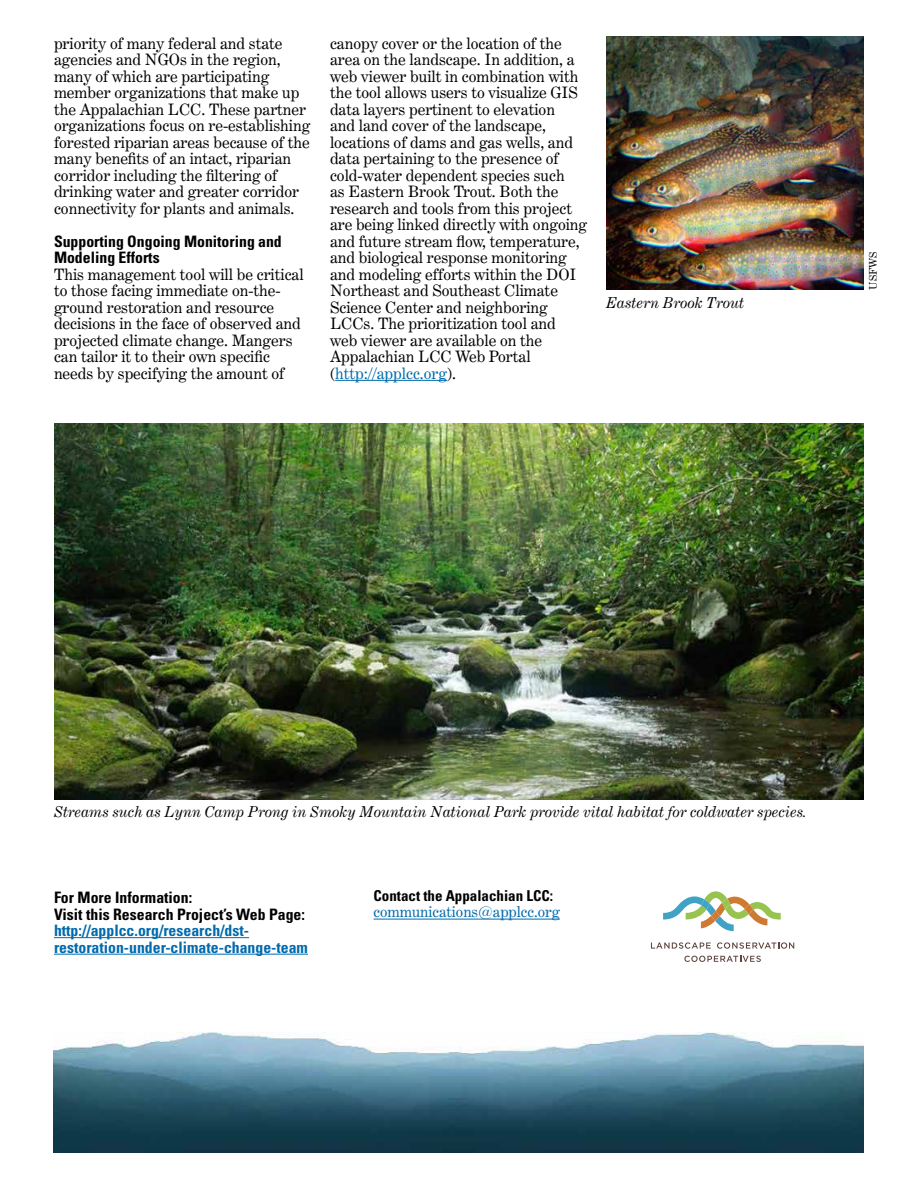
<style>
.page{position:relative;width:918px;height:1188px;background:#fff}
.page>*{position:absolute;margin:0;border:0;box-sizing:border-box;transform-origin:0 0}
.t1{font:15.75px/16.5px "Century Expanded BT";color:#000}
.t2{font:700 condensed 15.75px/16.5px "Univers";color:#000}
.t3{font:700 condensed 15.75px/16.5px "Univers";color:#006aad}
.t4{font:italic 15px "Century Expanded BT";color:#000}
.t5{font:700 condensed 15px "Univers";color:#000}
.t6{font:15px "Century Expanded BT";color:#006aad}
.t7{font:10.5px "Century Expanded BT";color:#000}
.s1{color:#006bae}
</style>
<div class="page">
<svg style="left:663px;top:891px;width:118px;height:40px"></svg>
<svg style="left:651px;top:942px;width:60px;height:7px"></svg>
<svg style="left:717px;top:942px;width:77px;height:7px"></svg>
<svg style="left:684px;top:956px;width:77px;height:6px"></svg>
<img style="left:606px;top:36px;width:258px;height:254px">
<img style="left:54px;top:423px;width:810px;height:377px">
<hr style="left:54px;top:937px;width:195px;height:1px;background:#006aad">
<hr style="left:54px;top:954px;width:254px;height:1px;background:#006aad">
<hr style="left:374px;top:919px;width:186px;height:1px;background:#006aad">
<hr style="left:335px;top:380px;width:112px;height:1px;background:#006bae">
<img style="left:54px;top:1032px;width:810px;height:120px">
<p class="t1" style="left:54px;top:35px;width:258px">priority of many federal and state agencies and NGOs in the region, many of which are participating member organizations that make up the Appalachian LCC. These partner organizations focus on re-establishing forested riparian areas because of the many benefits of an intact, riparian corridor including the filtering of drinking water and greater corridor connectivity for plants and animals.</p>
<p class="t2" style="left:54px;top:233px;width:229px">Supporting Ongoing Monitoring and<br>Modeling Efforts</p>
<p class="t1" style="left:54px;top:266px;width:251px">This management tool will be critical to those facing immediate on-the&shy;ground restoration and resource decisions in the face of observed and projected climate change. Mangers can tailor it to their own specific needs by specifying the amount of</p>
<p class="t1" style="left:330px;top:35px;width:259px">canopy cover or the location of the area on the landscape. In addition, a web viewer built in combination with the tool allows users to visualize GIS data layers pertinent to elevation<br>and land cover of the landscape, locations of dams and gas wells, and data pertaining to the presence of cold-water dependent species such<br>as Eastern Brook Trout. Both the research and tools from this project are being linked directly with ongoing and future stream flow, temperature, and biological response monitoring and modeling efforts within the DOI Northeast and Southeast Climate Science Center and neighboring LCCs. The prioritization tool and<br>web viewer are available on the Appalachian LCC Web Portal (<span class="s1">http://applcc.org</span>).</p>
<p class="t4" style="left:606px;top:293px;width:140px">Eastern Brook Trout</p>
<p class="t7" style="left:867px;top:290px;width:40px;rotate:-90deg">USFWS</p>
<p class="t4" style="left:54px;top:802px;width:754px">Streams such as Lynn Camp Prong in Smoky Mountain National Park provide vital habitat for coldwater species.</p>
<p class="t2" style="left:54px;top:889px;width:253px">For More Information:<br>Visit this Research Project’s Web Page:</p>
<p class="t3" style="left:54px;top:922px;width:256px">http://applcc.org/research/dst&shy;restoration-under-climate-change-team</p>
<p class="t5" style="left:374px;top:886px;width:181px">Contact the Appalachian LCC:</p>
<p class="t6" style="left:374px;top:903px;width:188px">communications@applcc.org</p>
</div>
